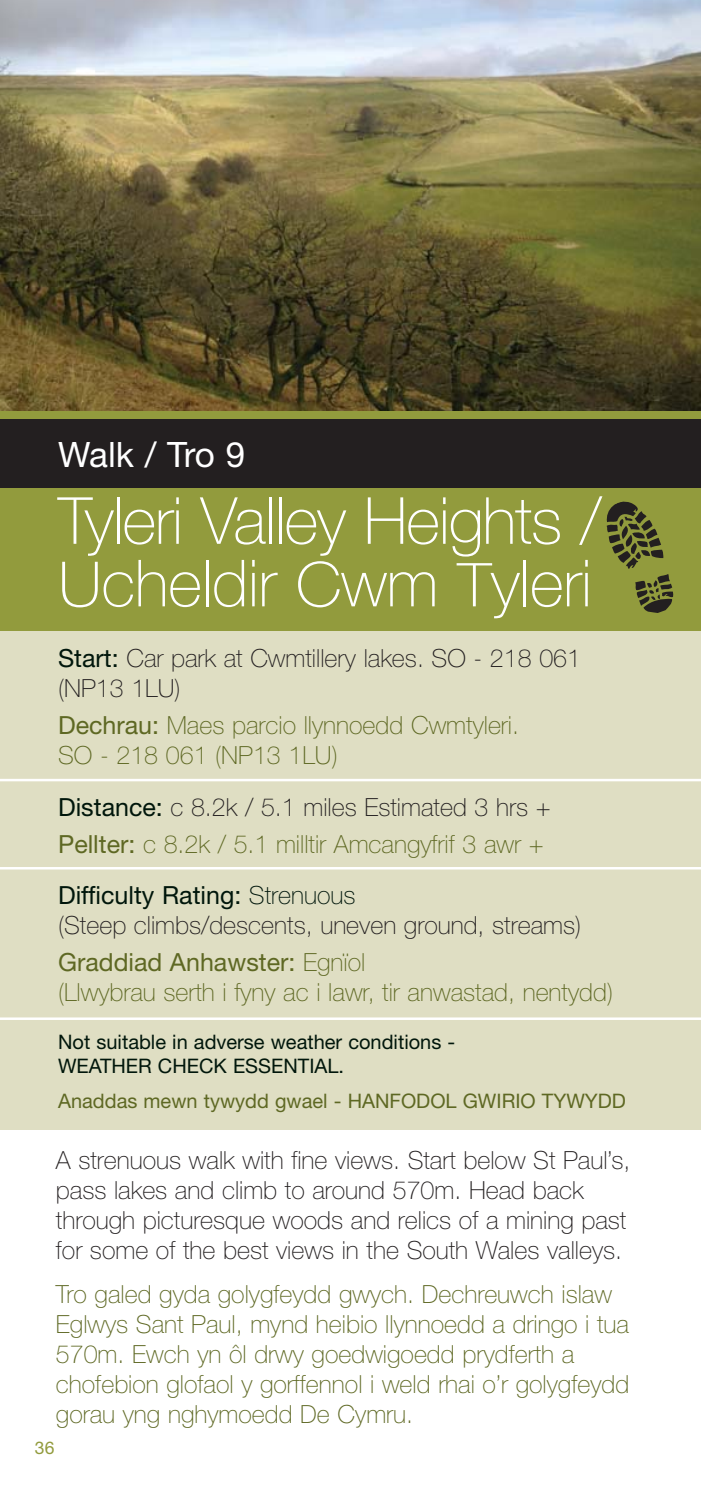
<style>
.page{position:relative;width:702px;height:1489px;background:#fff}
.page>*{position:absolute;margin:0;border:0;box-sizing:border-box;transform-origin:0 0}
.t1{font:100 65px/62.5px "Helvetica Neue";letter-spacing:-.015em;color:#fff}
.t2{font:35px "Helvetica Neue";letter-spacing:-.02em;color:#fff}
.t3{font:100 25px/30px "Helvetica Neue";color:#5e6823}
.t4{font:100 25px/30px "Helvetica Neue";color:#231f20}
.t5{font:20px/24px "Helvetica Neue";color:#00160b}
.t6{font:20px "Helvetica Neue";color:#5e6823}
.t7{font:17.5px "Helvetica Neue";color:#929b3d}
.s1{font-size:62.5px}
.s2{font-size:61.75px}
.s3{font-size:60.5px}
.s4{font-weight:400;color:#00160b}
.s5{font-weight:400}
.s6{color:#231f20}
.s7{color:#00160b}
</style>
<div class="page">
<div style="left:0;top:567px;width:700px;height:562px;background:#dfdec3"></div>
<div style="left:0;top:475px;width:700px;height:156px;background:#929b3d"></div>
<div style="left:0;top:411px;width:700px;height:76px;background:#231f20"></div>
<img style="left:0;top:1px;width:700px;height:410px">
<div style="left:0;top:411px;width:700px;height:7px;background:#929b3d"></div>
<hr style="left:0;top:778px;width:700px;height:3px;background:#fff">
<hr style="left:0;top:867px;width:700px;height:2px;background:#fff">
<hr style="left:0;top:1017px;width:700px;height:2px;background:#fff">
<svg style="left:606px;top:501px;width:67px;height:112px"></svg>
<h2 class="t2" style="left:58px;top:442px;width:188px">Walk / Tro 9</h2>
<h1 class="t1" style="left:58px;top:495px;width:545px">Tyleri Valley Heights /<br><span class="s1">U</span>cheldir <span class="s2">C</span>wm <span class="s3">T</span>yleri</h1>
<p class="t4" style="left:58px;top:645px;width:524px"><span class="s4">Start:</span> Car park at Cwmtillery lakes. SO - 218 061 (NP13 1LU)</p>
<p class="t3" style="left:58px;top:712px;width:462px"><span class="s5">Dechrau:</span> Maes parcio llynnoedd Cwmtyleri.<br>SO - 218 061 (NP13 1LU)</p>
<p class="t3" style="left:58px;top:790px;width:494px;line-height:37px"><span class="s4">Distance:</span> <span class="s6">c 8.2k / 5.1 miles Estimated 3 hrs +<br></span><span class="s5">Pellter:</span> c 8.2k / 5.1 milltir Amcangyfrif 3 awr +</p>
<p class="t4" style="left:58px;top:882px;width:524px"><span class="s4">Difficulty Rating:</span> <span class="s7">Strenuous<br></span>(Steep climbs/descents, uneven ground, streams)</p>
<p class="t3" style="left:58px;top:949px;width:556px"><span class="s5">Graddiad Anhawster:</span> Egnïol<br>(Llwybrau serth i fyny ac i lawr, tir anwastad, nentydd)</p>
<p class="t5" style="left:58px;top:1031px;width:398px">Not suitable in adverse weather conditions -<br>WEATHER CHECK ESSENTIAL.</p>
<p class="t6" style="left:58px;top:1093px;width:569px">Anaddas mewn tywydd gwael - HANFODOL GWIRIO TYWYDD</p>
<p class="t4" style="left:56px;top:1147px;width:576px">A strenuous walk with fine views. Start below St Paul’s, pass lakes and climb to around 570m. Head back through picturesque woods and relics of a mining past for some of the best views in the South Wales valleys.</p>
<p class="t3" style="left:56px;top:1281px;width:575px">Tro galed gyda golygfeydd gwych. Dechreuwch islaw Eglwys Sant Paul, mynd heibio llynnoedd a dringo i tua 570m. Ewch yn ôl drwy goedwigoedd prydferth a chofebion glofaol y gorffennol i weld rhai o’r golygfeydd gorau yng nghymoedd De Cymru.</p>
<p class="t7" style="left:35px;top:1441px;width:21px">36</p>
</div>
